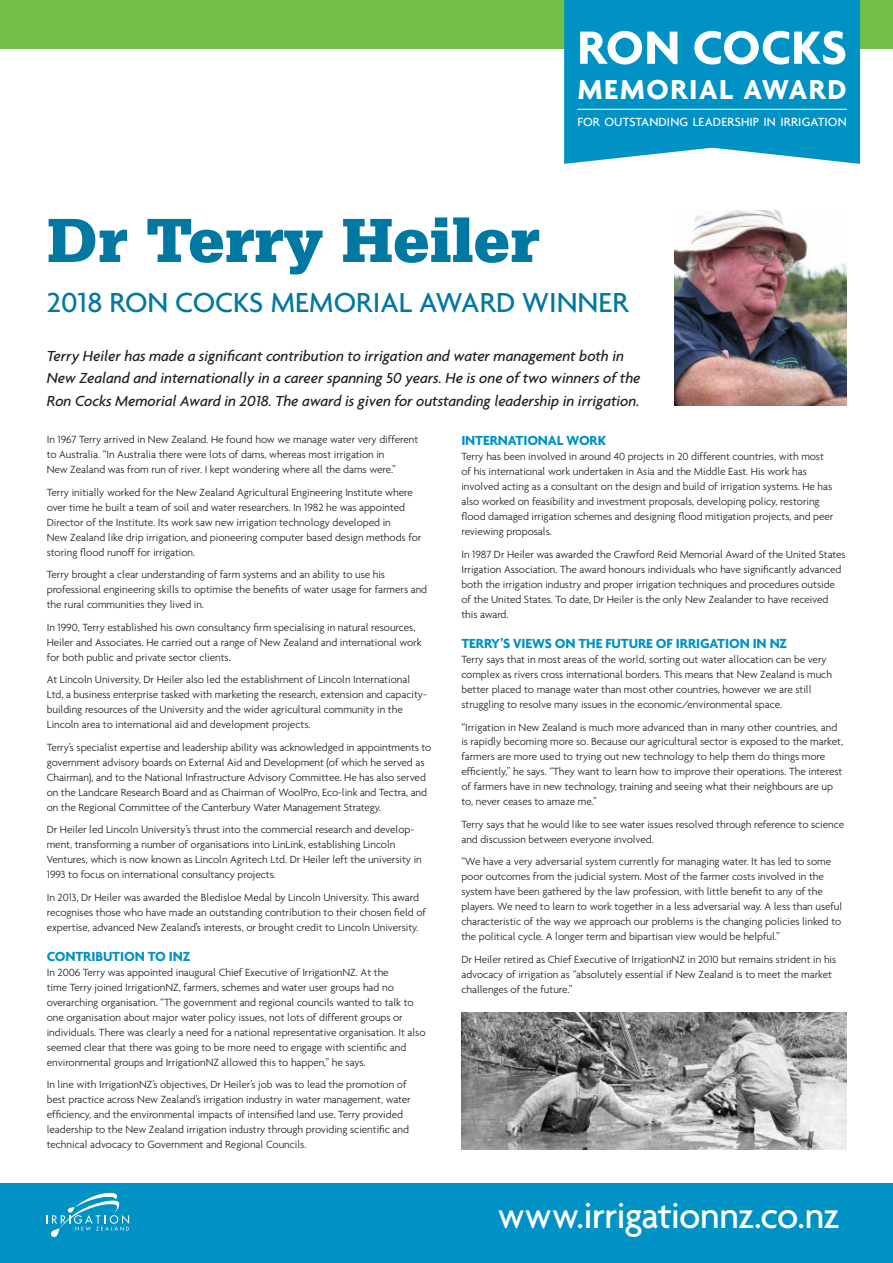
<style>
.page{position:relative;width:893px;height:1263px;background:#fff}
.page>*{position:absolute;margin:0;border:0;box-sizing:border-box;transform-origin:0 0}
.t1{font:900 65.85px "Serifa";color:#0078a2}
.t2{font:700 50.47px "Agenda";letter-spacing:.01em;color:#fff}
.t3{font:500 38.85px "Agenda";letter-spacing:-.025em;color:#fff}
.t4{font:500 29.78px "Agenda";color:#0078a2}
.t5{font:700 29.62px "Agenda";letter-spacing:.05em;color:#fff}
.t6{font:italic 500 15.75px/22.5px "Agenda";letter-spacing:-.005em;color:#231f20}
.t7{font:700 14.25px "Agenda";letter-spacing:-.01em;color:#0092c4}
.t8{font:500 12.83px "Agenda";letter-spacing:.01em;color:#fff}
.t9{font:300 11.25px/15px "Agenda";letter-spacing:-.005em;color:#231f20}
</style>
<div class="page">
<div style="left:0;top:1183px;width:893px;height:80px;background:#0092c4"></div>
<svg style="left:47px;top:1192px;width:82px;height:45px"></svg>
<div style="left:0;top:0;width:893px;height:49px;background:#71bf44"></div>
<div style="left:564px;top:0;width:296px;height:164px;background:#0092c4"></div>
<hr style="left:577px;top:109px;width:270px;height:1px;background:#fff">
<img style="left:674px;top:210px;width:172px;height:196px">
<img style="left:461px;top:1012px;width:385px;height:138px">
<h2 class="t2" style="left:577px;top:17px;width:271px">RON COCKS</h2>
<h3 class="t5" style="left:577px;top:72px;width:271px">MEMORIAL AWARD</h3>
<p class="t8" style="left:577px;top:114px;width:271px">FOR OUTSTANDING LEADERSHIP IN IRRIGATION</p>
<h1 class="t1" style="left:47px;top:202px;width:494px">Dr Terry Heiler</h1>
<h3 class="t4" style="left:47px;top:285px;width:584px">2018 RON COCKS MEMORIAL AWARD WINNER</h3>
<p class="t6" style="left:47px;top:344px;width:595px">Terry Heiler has made a significant contribution to irrigation and water management both in<br>New Zealand and internationally in a career spanning 50 years. He is one of two winners of the<br>Ron Cocks Memorial Award in 2018. The award is given for outstanding leadership in irrigation.</p>
<p class="t9" style="left:47px;top:432px;width:373px">In 1967 Terry arrived in New Zealand. He found how we manage water very different to Australia. “In Australia there were lots of dams, whereas most irrigation in<br>New Zealand was from run of river. I kept wondering where all the dams were.”</p>
<p class="t9" style="left:47px;top:484px;width:376px">Terry initially worked for the New Zealand Agricultural Engineering Institute where over time he built a team of soil and water researchers. In 1982 he was appointed Director of the Institute. Its work saw new irrigation technology developed in<br>New Zealand like drip irrigation, and pioneering computer based design methods for storing flood runoff for irrigation.</p>
<p class="t9" style="left:47px;top:567px;width:382px">Terry brought a clear understanding of farm systems and an ability to use his professional engineering skills to optimise the benefits of water usage for farmers and the rural communities they lived in.</p>
<p class="t9" style="left:47px;top:619px;width:376px">In 1990, Terry established his own consultancy firm specialising in natural resources,<br>Heiler and Associates. He carried out a range of New Zealand and international work for both public and private sector clients.</p>
<p class="t9" style="left:47px;top:672px;width:382px">At Lincoln University, Dr Heiler also led the establishment of Lincoln International Ltd, a business enterprise tasked with marketing the research, extension and capacity&shy;building resources of the University and the wider agricultural community in the Lincoln area to international aid and development projects.</p>
<p class="t9" style="left:47px;top:739px;width:386px">Terry’s specialist expertise and leadership ability was acknowledged in appointments to government advisory boards on External Aid and Development (of which he served as Chairman), and to the National Infrastructure Advisory Committee. He has also served on the Landcare Research Board and as Chairman of WoolPro, Eco-link and Tectra, and on the Regional Committee of the Canterbury Water Management Strategy.</p>
<p class="t9" style="left:47px;top:822px;width:377px">Dr Heiler led Lincoln University’s thrust into the commercial research and develop&shy;ment, transforming a number of organisations into LinLink, establishing Lincoln Ventures, which is now known as Lincoln Agritech Ltd. Dr Heiler left the university in 1993 to focus on international consultancy projects.</p>
<p class="t9" style="left:47px;top:889px;width:381px">In 2013, Dr Heiler was awarded the Bledisloe Medal by Lincoln University. This award recognises those who have made an outstanding contribution to their chosen field of expertise, advanced New Zealand’s interests, or brought credit to Lincoln University.</p>
<p class="t7" style="left:47px;top:947px;width:145px">CONTRIBUTION TO INZ</p>
<p class="t9" style="left:47px;top:964px;width:380px">In 2006 Terry was appointed inaugural Chief Executive of IrrigationNZ. At the<br>time Terry joined IrrigationNZ, farmers, schemes and water user groups had no overarching organisation. “The government and regional councils wanted to talk to one organisation about major water policy issues, not lots of different groups or individuals. There was clearly a need for a national representative organisation. It also seemed clear that there was going to be more need to engage with scientific and environmental groups and IrrigationNZ allowed this to happen,” he says.</p>
<p class="t9" style="left:47px;top:1077px;width:365px">In line with IrrigationNZ’s objectives, Dr Heiler’s job was to lead the promotion of best practice across New Zealand’s irrigation industry in water management, water efficiency, and the environmental impacts of intensified land use. Terry provided leadership to the New Zealand irrigation industry through providing scientific and technical advocacy to Government and Regional Councils.</p>
<p class="t7" style="left:461px;top:432px;width:146px">INTERNATIONAL WORK</p>
<p class="t9" style="left:461px;top:449px;width:374px">Terry has been involved in around 40 projects in 20 different countries, with most of his international work undertaken in Asia and the Middle East. His work has involved acting as a consultant on the design and build of irrigation systems. He has also worked on feasibility and investment proposals, developing policy, restoring flood damaged irrigation schemes and designing flood mitigation projects, and peer reviewing proposals.</p>
<p class="t9" style="left:461px;top:547px;width:386px">In 1987 Dr Heiler was awarded the Crawford Reid Memorial Award of the United States Irrigation Association. The award honours individuals who have significantly advanced both the irrigation industry and proper irrigation techniques and procedures outside of the United States. To date, Dr Heiler is the only New Zealander to have received this award.</p>
<p class="t7" style="left:461px;top:635px;width:327px">TERRY’S VIEWS ON THE FUTURE OF IRRIGATION IN NZ</p>
<p class="t9" style="left:461px;top:652px;width:372px">Terry says that in most areas of the world, sorting out water allocation can be very complex as rivers cross international borders. This means that New Zealand is much better placed to manage water than most other countries, however we are still struggling to resolve many issues in the economic/environmental space.</p>
<p class="t9" style="left:461px;top:719px;width:383px">“Irrigation in New Zealand is much more advanced than in many other countries, and is rapidly becoming more so. Because our agricultural sector is exposed to the market, farmers are more used to trying out new technology to help them do things more efficiently,” he says. “They want to learn how to improve their operations. The interest of farmers have in new technology, training and seeing what their neighbours are up to, never ceases to amaze me.”</p>
<p class="t9" style="left:461px;top:817px;width:384px">Terry says that he would like to see water issues resolved through reference to science and discussion between everyone involved.</p>
<p class="t9" style="left:461px;top:854px;width:382px">“We have a very adversarial system currently for managing water. It has led to some poor outcomes from the judicial system. Most of the farmer costs involved in the system have been gathered by the law profession, with little benefit to any of the players. We need to learn to work together in a less adversarial way. A less than useful characteristic of the way we approach our problems is the changing policies linked to the political cycle. A longer term and bipartisan view would be helpful.”</p>
<p class="t9" style="left:461px;top:952px;width:376px">Dr Heiler retired as Chief Executive of IrrigationNZ in 2010 but remains strident in his advocacy of irrigation as “absolutely essential if New Zealand is to meet the market challenges of the future.”</p>
<h3 class="t3" style="left:497px;top:1192px;width:344px">www.irrigationnz.co.nz</h3>
</div>
